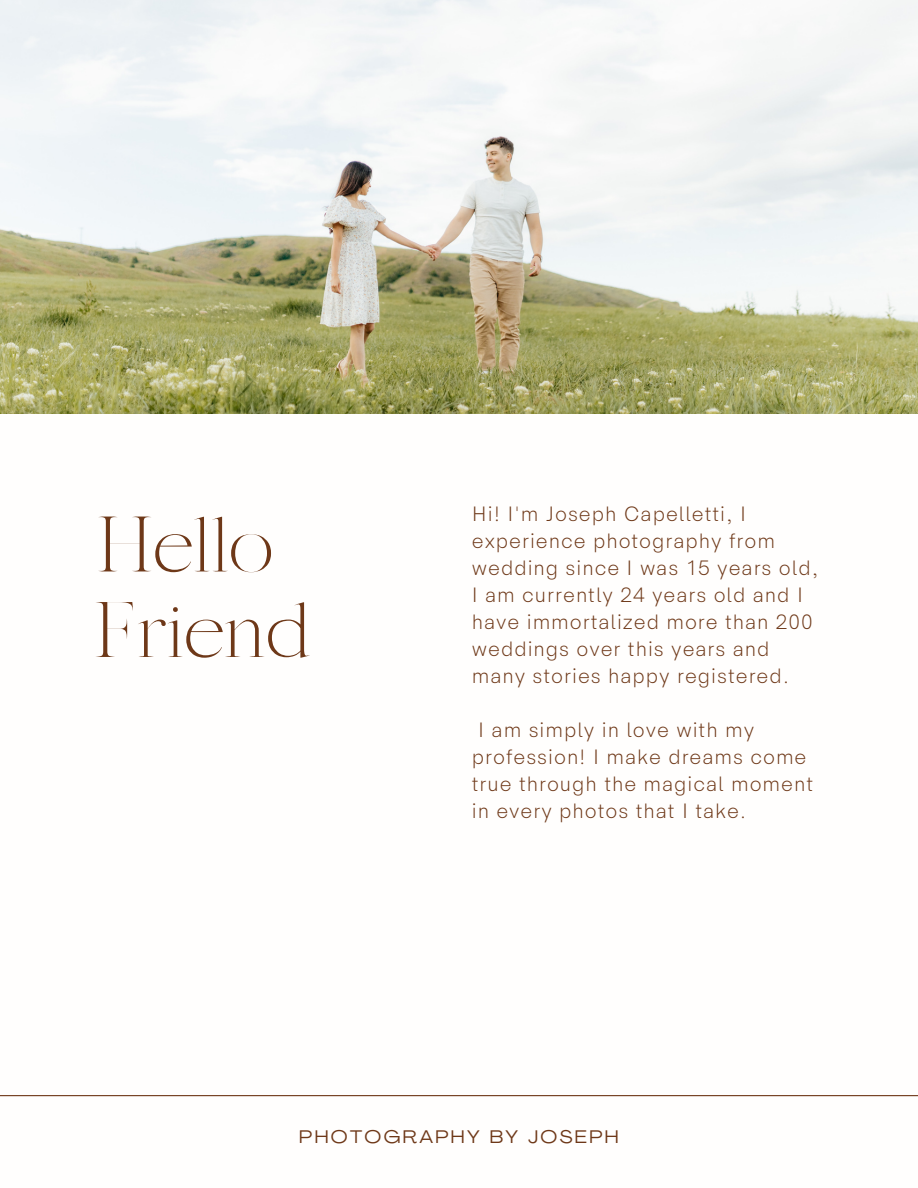
<style>
.page{position:relative;width:918px;height:1188px;background:#fff}
.page>*{position:absolute;margin:0;border:0;box-sizing:border-box;transform-origin:0 0}
.t1{font:300 75px "Sharis";letter-spacing:-.035em;color:#6e3818}
.t2{font:300 21px/27px "HK Sentiments";letter-spacing:.045em;color:#6e3818}
.t3{font:expanded 18px "Agrandir";letter-spacing:.135em;color:#6e3818}
</style>
<div class="page">
<img style="left:0;top:0;width:918px;height:414px">
<hr style="left:0;top:1095px;width:918px;height:1px;background:#6e3818">
<p class="t1" style="left:92px;top:500px;width:184px">Hello</p>
<p class="t1" style="left:92px;top:586px;width:220px">Friend</p>
<p class="t2" style="left:472px;top:501px;width:305px">Hi! I'm Joseph Capelletti, I experience photography from</p>
<p class="t2" style="left:472px;top:555px;width:348px">wedding since I was 15 years old,<br>I am currently 24 years old and I have immortalized more than 200 weddings over this years and many stories happy registered.</p>
<p class="t2" style="left:472px;top:717px;width:343px;text-indent:6px">I am simply in love with my profession! I make dreams come true through the magical moment in every photos that I take.</p>
<p class="t3" style="left:299px;top:1129px;width:321px">PHOTOGRAPHY BY JOSEPH</p>
</div>
